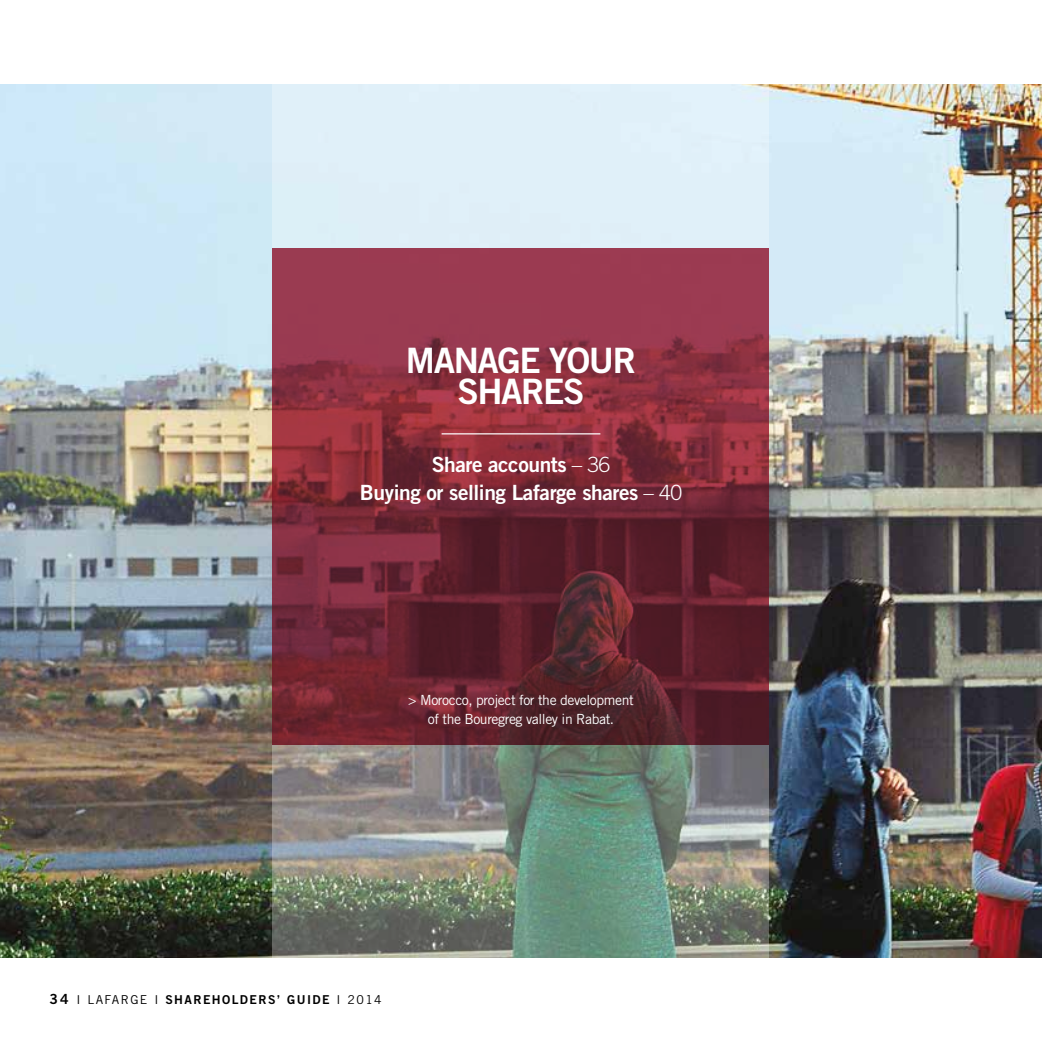
<style>
.page{position:relative;width:1042px;height:1042px;background:#fff}
.page>*{position:absolute;margin:0;border:0;box-sizing:border-box;transform-origin:0 0}
.t1{font:35px/31.5px "Trade Gothic LT Std Bd 2";letter-spacing:-.04em;color:#fff;text-align:center}
.t2{font:21px/28px "Trade Gothic LT Std Bd 2";letter-spacing:-.02em;color:#fff;text-align:center}
.t3{font:14px/19.2px "Trade Gothic LT Std";letter-spacing:-.03em;color:#fff;text-align:center}
.t4{font:12.25px "Trade Gothic LT Std Bd 2";letter-spacing:.115em;color:#000}
.s1{font-family:"Trade Gothic LT Std";font-weight:300}
.s2{font-size:14px}
.s3{font-family:"Trade Gothic LT Std"}
</style>
<div class="page">
<img style="left:0;top:84px;width:1042px;height:873px">
<img style="left:273px;top:84px;width:496px;height:874px">
<svg style="left:273px;top:248px;width:496px;height:496px;background:#792b3a"></svg>
<hr style="left:441px;top:433px;width:159px;height:1px;background:#fff">
<h1 class="t1" style="left:406px;top:344px;width:232px">MANAGE YOUR<br>SHARES</h1>
<h2 class="t2" style="left:360px;top:450px;width:324px">Share accounts <span class="s1">– 36<br></span>Buying or selling Lafarge shares <span class="s1">– 40</span></h2>
<p class="t3" style="left:408px;top:690px;width:227px">&gt; Morocco, project for the development of the Bouregreg valley in Rabat.</p>
<p class="t4" style="left:50px;top:991px;width:334px"><span class="s2">34</span> <span class="s3">I LAFARGE I</span> SHAREHOLDERS’ GUIDE <span class="s3">I 2014</span></p>
</div>
